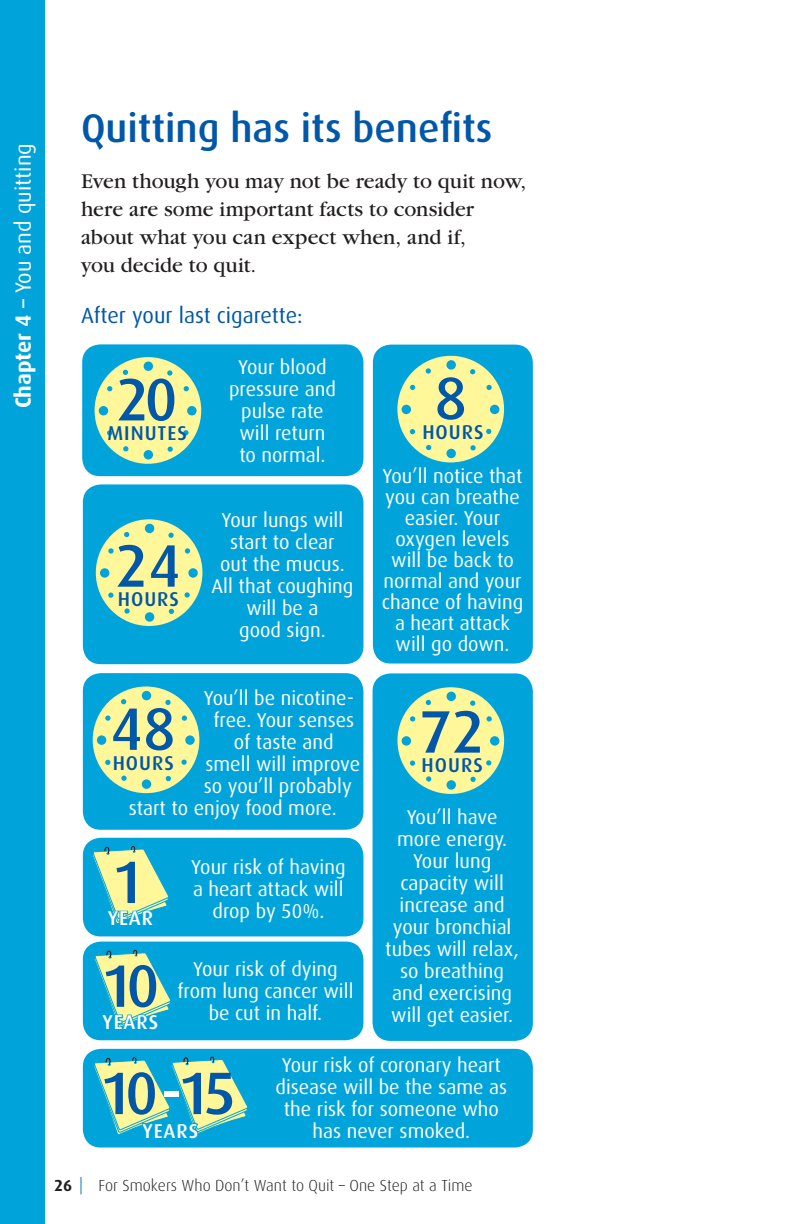
<style>
.page{position:relative;width:792px;height:1224px;background:#fff}
.page>*{position:absolute;margin:0;border:0;box-sizing:border-box;transform-origin:0 0}
.t1{font:500 60px "Dax";letter-spacing:-.07em;color:#0157a8}
.t2{font:500 40px "Dax";color:#0157a8}
.t3{font:22px/28px "Garamond";color:#231f20}
.t4{font:22px "Dax";color:#fff}
.t5{font:22px "Dax";color:#0157a8}
.t6{font:20px/22px "Dax";color:#fff;text-align:center}
.t7{font:500 20px "Dax";letter-spacing:.05em;color:#0157a8}
.t8{font:500 20px "Dax";letter-spacing:.065em;color:#fff}
.t9{font:300 16px "Dax";color:#231f20}
.t10{font:700 16px "Dax";color:#231f20}
.s1{font-weight:700}
.s2{font-weight:500}
.s3{color:#fff}
</style>
<div class="page">
<svg style="left:80px;top:1177px;width:2px;height:17px"></svg>
<div style="left:83px;top:1049px;width:450px;height:99px;background:#00a4da;border-radius:18px"></div>
<div style="left:82px;top:344px;width:281px;height:132px;background:#00a4da;border-radius:18px"></div>
<div style="left:95px;top:357px;width:106px;height:107px;background:#fff79a;border-radius:50%"></div>
<div style="left:144px;top:450px;width:9px;height:9px;background:#00a4da;border-radius:50%"></div>
<div style="left:144px;top:361px;width:9px;height:10px;background:#00a4da;border-radius:50%"></div>
<div style="left:99px;top:406px;width:9px;height:9px;background:#00a4da;border-radius:50%"></div>
<div style="left:187px;top:406px;width:10px;height:9px;background:#00a4da;border-radius:50%"></div>
<svg style="left:167px;top:370px;width:5px;height:6px"></svg>
<svg style="left:184px;top:386px;width:5px;height:5px"></svg>
<svg style="left:183px;top:430px;width:6px;height:5px"></svg>
<svg style="left:168px;top:447px;width:5px;height:5px"></svg>
<svg style="left:123px;top:446px;width:5px;height:5px"></svg>
<svg style="left:107px;top:430px;width:5px;height:6px"></svg>
<svg style="left:107px;top:386px;width:5px;height:5px"></svg>
<svg style="left:123px;top:370px;width:5px;height:5px"></svg>
<svg style="left:94px;top:1057px;width:154px;height:78px"></svg>
<div style="left:373px;top:345px;width:160px;height:319px;background:#00a4da;border-radius:18px"></div>
<div style="left:397px;top:356px;width:107px;height:106px;background:#fff79a;border-radius:50%"></div>
<div style="left:446px;top:449px;width:10px;height:9px;background:#00a4da;border-radius:50%"></div>
<div style="left:446px;top:360px;width:10px;height:10px;background:#00a4da;border-radius:50%"></div>
<div style="left:402px;top:405px;width:9px;height:9px;background:#00a4da;border-radius:50%"></div>
<div style="left:490px;top:405px;width:9px;height:9px;background:#00a4da;border-radius:50%"></div>
<svg style="left:470px;top:369px;width:5px;height:5px"></svg>
<svg style="left:486px;top:385px;width:6px;height:5px"></svg>
<svg style="left:486px;top:429px;width:5px;height:5px"></svg>
<svg style="left:470px;top:445px;width:6px;height:5px"></svg>
<svg style="left:426px;top:445px;width:5px;height:5px"></svg>
<svg style="left:410px;top:429px;width:5px;height:5px"></svg>
<svg style="left:410px;top:385px;width:5px;height:5px"></svg>
<svg style="left:426px;top:368px;width:5px;height:6px"></svg>
<div style="left:83px;top:673px;width:280px;height:157px;background:#00a4da;border-radius:18px"></div>
<div style="left:93px;top:687px;width:106px;height:106px;background:#fff79a;border-radius:50%"></div>
<div style="left:142px;top:779px;width:9px;height:10px;background:#00a4da;border-radius:50%"></div>
<div style="left:142px;top:691px;width:9px;height:9px;background:#00a4da;border-radius:50%"></div>
<div style="left:97px;top:735px;width:9px;height:10px;background:#00a4da;border-radius:50%"></div>
<div style="left:185px;top:735px;width:10px;height:10px;background:#00a4da;border-radius:50%"></div>
<svg style="left:165px;top:700px;width:6px;height:5px"></svg>
<svg style="left:182px;top:716px;width:5px;height:5px"></svg>
<svg style="left:181px;top:760px;width:6px;height:5px"></svg>
<svg style="left:166px;top:776px;width:5px;height:5px"></svg>
<svg style="left:121px;top:776px;width:6px;height:5px"></svg>
<svg style="left:105px;top:760px;width:5px;height:5px"></svg>
<svg style="left:105px;top:716px;width:6px;height:5px"></svg>
<svg style="left:121px;top:699px;width:5px;height:5px"></svg>
<div style="left:373px;top:673px;width:160px;height:368px;background:#00a4da;border-radius:18px"></div>
<div style="left:397px;top:687px;width:107px;height:107px;background:#fff79a;border-radius:50%"></div>
<div style="left:447px;top:780px;width:9px;height:10px;background:#00a4da;border-radius:50%"></div>
<div style="left:447px;top:692px;width:9px;height:9px;background:#00a4da;border-radius:50%"></div>
<div style="left:402px;top:736px;width:9px;height:10px;background:#00a4da;border-radius:50%"></div>
<div style="left:490px;top:736px;width:9px;height:10px;background:#00a4da;border-radius:50%"></div>
<svg style="left:470px;top:701px;width:5px;height:5px"></svg>
<svg style="left:487px;top:716px;width:5px;height:6px"></svg>
<svg style="left:486px;top:760px;width:5px;height:6px"></svg>
<svg style="left:470px;top:777px;width:6px;height:5px"></svg>
<svg style="left:426px;top:776px;width:5px;height:6px"></svg>
<svg style="left:410px;top:761px;width:5px;height:5px"></svg>
<svg style="left:410px;top:716px;width:5px;height:6px"></svg>
<svg style="left:426px;top:700px;width:5px;height:5px"></svg>
<div style="left:83px;top:484px;width:280px;height:180px;background:#00a4da;border-radius:18px"></div>
<div style="left:96px;top:519px;width:106px;height:107px;background:#fff79a;border-radius:50%"></div>
<div style="left:145px;top:612px;width:9px;height:10px;background:#00a4da;border-radius:50%"></div>
<div style="left:145px;top:524px;width:9px;height:9px;background:#00a4da;border-radius:50%"></div>
<div style="left:100px;top:568px;width:9px;height:10px;background:#00a4da;border-radius:50%"></div>
<svg style="left:188px;top:568px;width:10px;height:10px"></svg>
<svg style="left:168px;top:533px;width:6px;height:5px"></svg>
<svg style="left:185px;top:548px;width:5px;height:6px"></svg>
<svg style="left:185px;top:592px;width:5px;height:6px"></svg>
<svg style="left:169px;top:609px;width:5px;height:5px"></svg>
<svg style="left:124px;top:608px;width:6px;height:6px"></svg>
<svg style="left:108px;top:593px;width:6px;height:5px"></svg>
<svg style="left:108px;top:548px;width:6px;height:6px"></svg>
<svg style="left:124px;top:532px;width:5px;height:5px"></svg>
<div style="left:83px;top:942px;width:280px;height:98px;background:#00a4da;border-radius:18px"></div>
<svg style="left:94px;top:950px;width:77px;height:77px"></svg>
<div style="left:83px;top:838px;width:280px;height:98px;background:#00a4da;border-radius:18px"></div>
<svg style="left:92px;top:846px;width:77px;height:78px"></svg>
<div style="left:0;top:0;width:45px;height:1224px;background:#00a4da"></div>
<p class="t4" style="left:11px;top:408px;width:267px;rotate:-90deg"><span class="s1">Chapter 4</span> <span class="s2">–</span> You and quitting</p>
<h2 class="t2" style="left:81px;top:106px;width:413px">QUITTING HAS ITS BENEFITS</h2>
<p class="t3" style="left:81px;top:168px;width:447px">Even though you may not be ready to quit now, here are some important facts to consider about what you can expect when, and if,<br>you decide to quit.</p>
<p class="t5" style="left:81px;top:303px;width:223px">After your last cigarette:</p>
<h1 class="t1" style="left:116px;top:366px;width:63px">20</h1>
<p class="t7" style="left:107px;top:422px;width:79px">MINUTES</p>
<h1 class="t1" style="left:115px;top:532px;width:67px">24</h1>
<p class="t7" style="left:118px;top:588px;width:63px">HOURS</p>
<p class="t6" style="left:229px;top:357px;width:108px">Your blood pressure and pulse rate will return to normal.</p>
<p class="t6" style="left:212px;top:509px;width:143px">Your lungs will start to clear<br>out the mucus.<br>All that coughing will be a<br>good sign.</p>
<p class="t6" style="left:204px;top:687px;width:152px">You’ll be nicotine-</p>
<p class="t6" style="left:213px;top:709px;width:143px">free. Your senses</p>
<p class="t6" style="left:234px;top:731px;width:101px">of taste and</p>
<p class="t6" style="left:205px;top:753px;width:156px">smell will improve</p>
<p class="t6" style="left:204px;top:775px;width:149px">so you’ll probably</p>
<p class="t6" style="left:129px;top:797px;width:210px">start to enjoy food more.</p>
<h1 class="t1" style="left:110px;top:695px;width:67px">48</h1>
<p class="t7" style="left:113px;top:751px;width:63px">HOURS</p>
<h1 class="t1" style="left:112px;top:849px;width:34px">1</h1>
<p class="t8" style="left:108px;top:907px;width:47px">YEAR</p>
<h1 class="t1" style="left:101px;top:952px;width:60px">10</h1>
<p class="t8" style="left:102px;top:1011px;width:57px">YEARS</p>
<p class="t6" style="left:191px;top:857px;width:156px">Your risk of having a heart attack will drop by 50%.</p>
<p class="t6" style="left:177px;top:958px;width:178px">Your risk of dying from lung cancer will be cut in half.</p>
<h1 class="t1" style="left:434px;top:365px;width:34px">8</h1>
<p class="t7" style="left:422px;top:421px;width:63px">HOURS</p>
<p class="t6" style="left:382px;top:466px;width:143px;line-height:21px">You’ll notice that you can breathe easier. Your oxygen levels will be back to normal and your chance of having a heart attack will go down.</p>
<h1 class="t1" style="left:419px;top:698px;width:67px">72</h1>
<p class="t7" style="left:422px;top:754px;width:63px">HOURS</p>
<p class="t6" style="left:385px;top:806px;width:135px">You’ll have more energy.<br>Your lung capacity will increase and your bronchial tubes will relax, so breathing and exercising will get easier.</p>
<h1 class="t1" style="left:100px;top:1060px;width:138px">10<span class="s3">-</span>15</h1>
<p class="t8" style="left:143px;top:1120px;width:57px">YEARS</p>
<p class="t6" style="left:275px;top:1054px;width:233px">Your risk of coronary heart disease will be the same as the risk for someone who has never smoked.</p>
<p class="t10" style="left:54px;top:1177px;width:20px">26</p>
<p class="t9" style="left:98px;top:1177px;width:376px">For Smokers Who Don’t Want to Quit – One Step at a Time</p>
</div>
